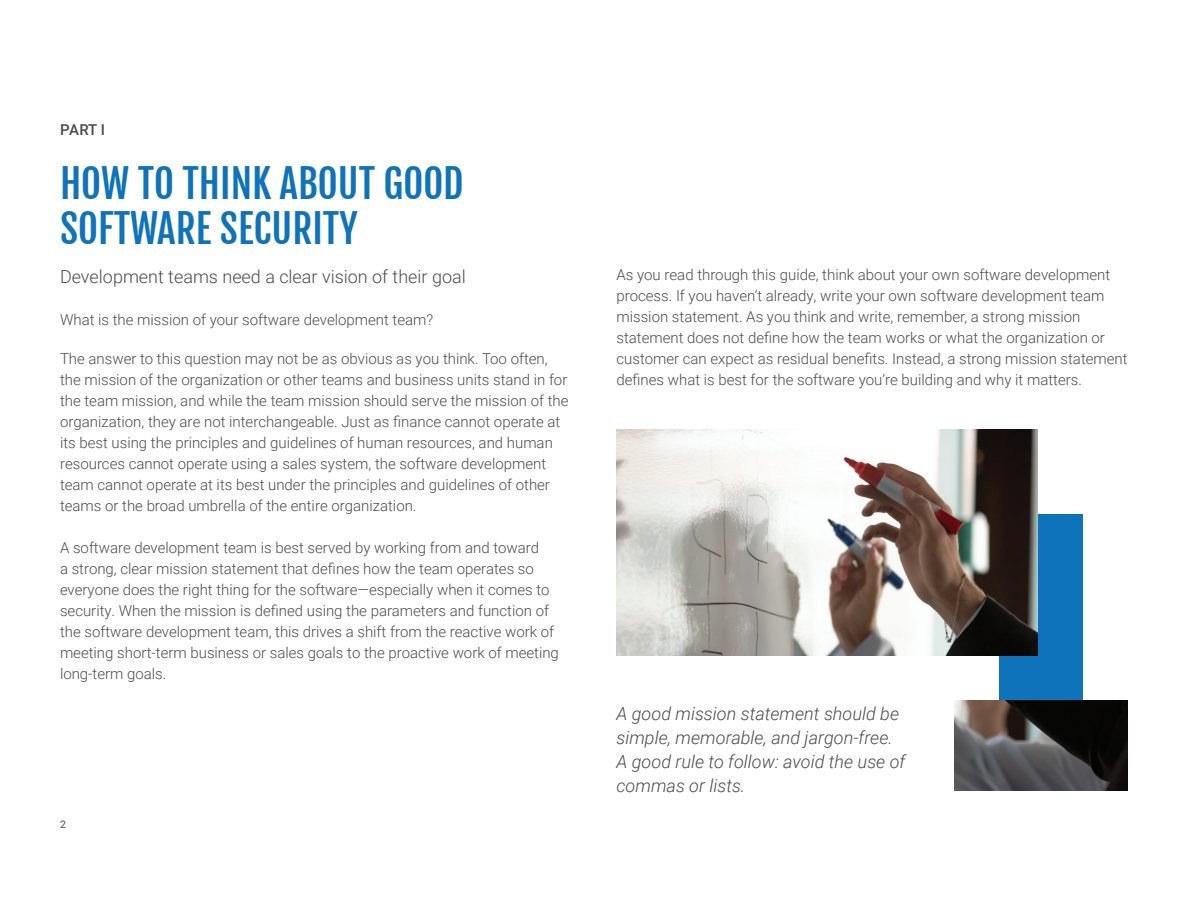
<style>
.page{position:relative;width:1188px;height:918px;background:#fff}
.page>*{position:absolute;margin:0;border:0;box-sizing:border-box;transform-origin:0 0}
.t1{font:39px/45px "Fjalla One";color:#0e73bb}
.t2{font:italic 300 18px/24px "Roboto";color:#4b4c4d}
.t3{font:300 18px "Roboto";color:#4b4c4d}
.t4{font:300 15px/21px "Roboto";color:#4b4c4d}
.t5{font:500 15px "Roboto";color:#4b4c4d}
.t6{font:10.5px "Roboto";color:#4b4c4d}
</style>
<div class="page">
<div style="left:999px;top:514px;width:84px;height:217px;background:#0e73bb"></div>
<img style="left:616px;top:430px;width:422px;height:226px">
<img style="left:954px;top:700px;width:174px;height:91px">
<p class="t5" style="left:60px;top:119px;width:46px">PART I</p>
<h1 class="t1" style="left:60px;top:162px;width:405px">HOW TO THINK ABOUT GOOD<br>SOFTWARE SECURITY</h1>
<p class="t3" style="left:60px;top:264px;width:407px">Development teams need a clear vision of their goal</p>
<p class="t4" style="left:60px;top:308px;width:375px">What is the mission of your software development team?</p>
<p class="t4" style="left:60px;top:347px;width:510px">The answer to this question may not be as obvious as you think. Too often, the mission of the organization or other teams and business units stand in for the team mission, and while the team mission should serve the mission of the organization, they are not interchangeable. Just as finance cannot operate at its best using the principles and guidelines of human resources, and human resources cannot operate using a sales system, the software development team cannot operate at its best under the principles and guidelines of other teams or the broad umbrella of the entire organization.</p>
<p class="t4" style="left:60px;top:536px;width:500px">A software development team is best served by working from and toward<br>a strong, clear mission statement that defines how the team operates so everyone does the right thing for the software—especially when it comes to security. When the mission is defined using the parameters and function of the software development team, this drives a shift from the reactive work of meeting short-term business or sales goals to the proactive work of meeting long-term goals.</p>
<p class="t6" style="left:60px;top:817px;width:7px">2</p>
<p class="t4" style="left:616px;top:263px;width:513px">As you read through this guide, think about your own software development process. If you haven’t already, write your own software development team mission statement. As you think and write, remember, a strong mission statement does not define how the team works or what the organization or customer can expect as residual benefits. Instead, a strong mission statement defines what is best for the software you’re building and why it matters.</p>
<p class="t2" style="left:616px;top:701px;width:290px">A good mission statement should be simple, memorable, and jargon-free.<br>A good rule to follow: avoid the use of commas or lists.</p>
</div>
